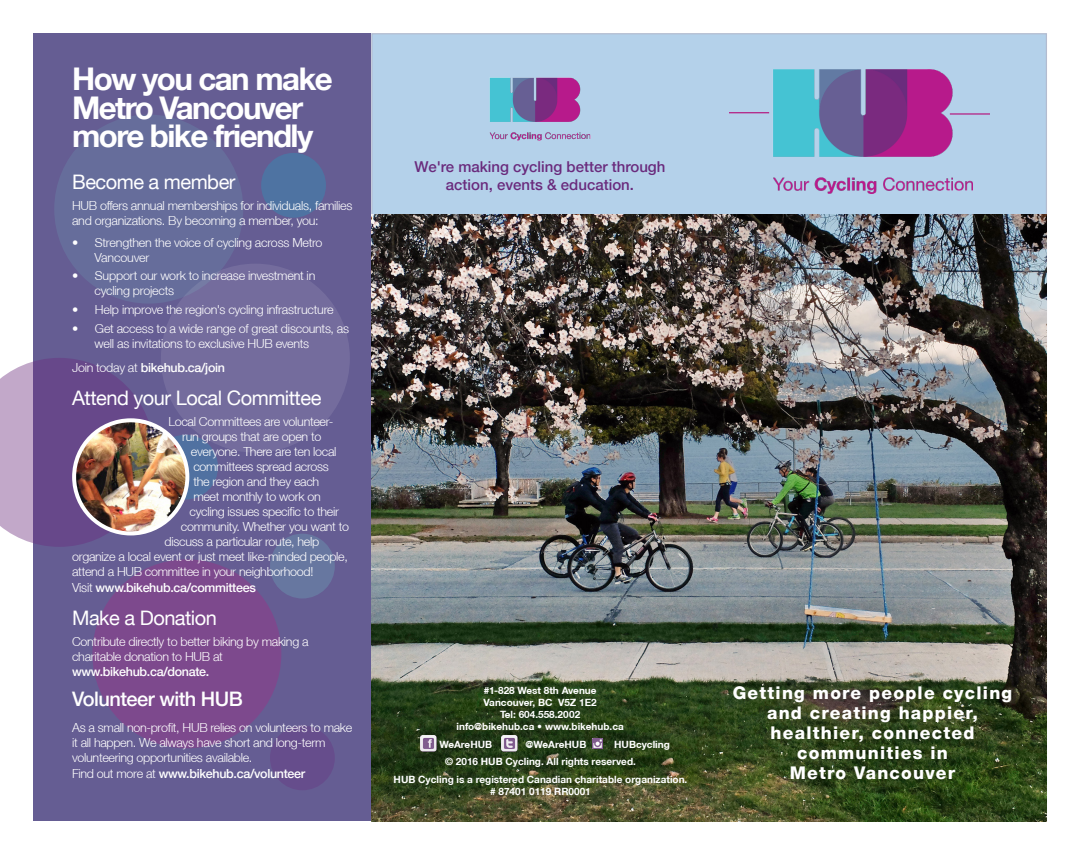
<style>
.page{position:relative;width:1080px;height:855px;background:#fff}
.page>*{position:absolute;margin:0;border:0;box-sizing:border-box;transform-origin:0 0}
.t1{font:700 31.25px/28.8px "Helvetica Neue LT";letter-spacing:-.05em;color:#fff}
.t2{font:20px "Helvetica Neue LT";letter-spacing:-.025em;color:#fff}
.t3{font:500 20px "Helvetica Neue LT";letter-spacing:-.025em;color:#fff}
.t4{font:800 17.5px "Helvetica Neue LT";letter-spacing:.07em;color:#fff}
.t5{font:500 15px/18px "Helvetica Neue LT";color:#6a2b7d;text-align:center}
.t6{font:300 12.5px/15px "Helvetica Neue LT";letter-spacing:-.025em;color:#fff}
.t7{font:500 12.5px "Helvetica Neue LT";letter-spacing:-.025em;color:#fff}
.t8{font:700 10px/12px "Helvetica Neue CE";color:#fff;text-align:right}
.t9{font:700 10px/12px "Helvetica Neue LT";color:#fff;text-align:center}
.s1{font-weight:300}
.s2{font-weight:500}
</style>
<div class="page">
<div style="left:371px;top:33px;width:676px;height:789px;background:#b4d1ea"></div>
<div style="left:34px;top:34px;width:337px;height:787px;background:#655d93"></div>
<div style="left:270px;top:534px;width:65px;height:65px;background:#687aa2;border-radius:50%"></div>
<div style="left:54px;top:115px;width:189px;height:189px;background:#666d9b;border-radius:50%"></div>
<svg style="left:0;top:358px;width:154px;height:189px"></svg>
<div style="left:92px;top:559px;width:189px;height:189px;background:#7d498d;border-radius:50%"></div>
<div style="left:261px;top:153px;width:65px;height:65px;background:#4e73a2;border-radius:50%"></div>
<div style="left:153px;top:435px;width:65px;height:65px;background:#5071a1;border-radius:50%"></div>
<div style="left:161px;top:264px;width:189px;height:189px;background:#746c9d;border-radius:50%"></div>
<div style="left:270px;top:725px;width:65px;height:65px;background:#664d8c;border-radius:50%"></div>
<img style="left:490px;top:77px;width:100px;height:64px">
<img style="left:371px;top:215px;width:675px;height:606px">
<hr style="left:950px;top:113px;width:40px;height:2px;background:#b41e82">
<img style="left:772px;top:69px;width:201px;height:163px">
<img style="left:420px;top:735px;width:17px;height:17px">
<img style="left:501px;top:735px;width:17px;height:17px">
<svg style="left:592px;top:738px;width:11px;height:10px"></svg>
<img style="left:74px;top:420px;width:113px;height:113px;border-radius:57px">
<div style="left:72px;top:418px;width:117px;height:117px;border:4px solid #fff;border-radius:50%"></div>
<hr style="left:729px;top:112px;width:40px;height:1px;background:#b41e82">
<p class="t1" style="left:72px;top:64px;width:262px">How you can make<br>Metro Vancouver more bike friendly</p>
<p class="t2" style="left:72px;top:170px;width:165px">Become a member</p>
<p class="t6" style="left:72px;top:198px;width:282px">HUB offers annual memberships for individuals, families and organizations. By becoming a member, you:</p>
<p class="t6" style="left:95px;top:235px;width:229px">Strengthen the voice of cycling across Metro</p>
<p class="t6" style="left:72px;top:235px;width:8px">•</p>
<p class="t6" style="left:72px;top:268px;width:8px">•</p>
<p class="t6" style="left:72px;top:302px;width:8px">•</p>
<p class="t6" style="left:72px;top:320px;width:8px">•</p>
<p class="t6" style="left:95px;top:250px;width:56px">Vancouver</p>
<p class="t6" style="left:95px;top:268px;width:222px">Support our work to increase investment in</p>
<p class="t6" style="left:95px;top:283px;width:81px">cycling projects</p>
<p class="t6" style="left:95px;top:302px;width:240px">Help improve the region s' cycling infrastructure</p>
<p class="t6" style="left:95px;top:320px;width:256px">Get access to a wide range of great discounts, as</p>
<p class="t6" style="left:95px;top:335px;width:216px">well as invitations to exclusive HUB events</p>
<p class="t7" style="left:72px;top:360px;width:154px"><span class="s1">Join today at</span> bikehub.ca/join</p>
<p class="t2" style="left:72px;top:386px;width:251px">Attend your Local Committee</p>
<p class="t6" style="left:182px;top:429px;width:141px">run groups that are open to</p>
<p class="t6" style="left:168px;top:414px;width:166px">Local Committees are volunteer-</p>
<p class="t6" style="left:191px;top:444px;width:147px">everyone. There are ten local</p>
<p class="t6" style="left:193px;top:459px;width:137px">committees spread across</p>
<p class="t6" style="left:193px;top:474px;width:127px">the region and they each</p>
<p class="t6" style="left:193px;top:489px;width:129px">meet monthly to work on</p>
<p class="t6" style="left:190px;top:504px;width:151px">cycling issues specific to their</p>
<p class="t6" style="left:181px;top:519px;width:170px">community. Whether you want to</p>
<p class="t6" style="left:165px;top:534px;width:156px">discuss a particular route, help</p>
<p class="t6" style="left:72px;top:549px;width:277px">organize a local event or just meet like-minded people,</p>
<p class="t6" style="left:72px;top:564px;width:243px">attend a HUB committee in your neighborhood!</p>
<p class="t7" style="left:72px;top:580px;width:185px"><span class="s1">Visit</span> www.bikehub.ca/committees</p>
<p class="t2" style="left:72px;top:606px;width:146px">Make a Donation</p>
<p class="t6" style="left:72px;top:634px;width:238px">Contribute directly to better biking by making a charitable donation to HUB at <span class="s2">www.bikehub.ca/donate.</span></p>
<p class="t3" style="left:72px;top:687px;width:172px">Volunteer with HUB</p>
<p class="t6" style="left:72px;top:720px;width:282px">As a small non-profit, HUB relies on volunteers to make it all happen. We always have short and long-term volunteering opportunities available.</p>
<p class="t7" style="left:72px;top:766px;width:235px"><span class="s1">Find out more at</span> www.bikehub.ca/volunteer</p>
<p class="t5" style="left:415px;top:157px;width:252px">We're making cycling better through action, events &amp; education.</p>
<p class="t8" style="left:484px;top:684px;width:115px">#1-828 West 8th Avenue<br>V Z5 E1 2</p>
<p class="t8" style="left:484px;top:696px;width:70px">Vancouver, BC</p>
<p class="t8" style="left:500px;top:708px;width:82px">Tel: 604.558.2002</p>
<p class="t8" style="left:457px;top:720px;width:169px">info@bikehub.ca • www.bikehub.ca</p>
<p class="t8" style="left:614px;top:738px;width:57px">HUBcycling</p>
<p class="t8" style="left:526px;top:738px;width:62px">@WeAreHUB</p>
<p class="t8" style="left:439px;top:738px;width:54px">WeAreHUB</p>
<p class="t9" style="left:445px;top:755px;width:192px">© 2016 HUB Cycling. All rights reserved.</p>
<p class="t9" style="left:394px;top:773px;width:295px">HUB Cycling is a registered Canadian charitable organization. # 87401 0119 RR0001</p>
<p class="t4" style="left:733px;top:683px;width:74px">Getting</p>
<p class="t4" style="left:813px;top:683px;width:50px">more</p>
<p class="t4" style="left:869px;top:683px;width:67px">people</p>
<p class="t4" style="left:943px;top:683px;width:71px">cycling</p>
<p class="t4" style="left:767px;top:703px;width:36px">and</p>
<p class="t4" style="left:810px;top:703px;width:82px">creating</p>
<p class="t4" style="left:899px;top:703px;width:81px">happier,</p>
<p class="t4" style="left:771px;top:723px;width:95px">healthier,</p>
<p class="t4" style="left:872px;top:723px;width:104px">connected</p>
<p class="t4" style="left:797px;top:743px;width:127px">communities</p>
<p class="t4" style="left:931px;top:743px;width:19px">in</p>
<p class="t4" style="left:790px;top:763px;width:58px">Metro</p>
<p class="t4" style="left:854px;top:763px;width:103px">Vancouver</p>
</div>
